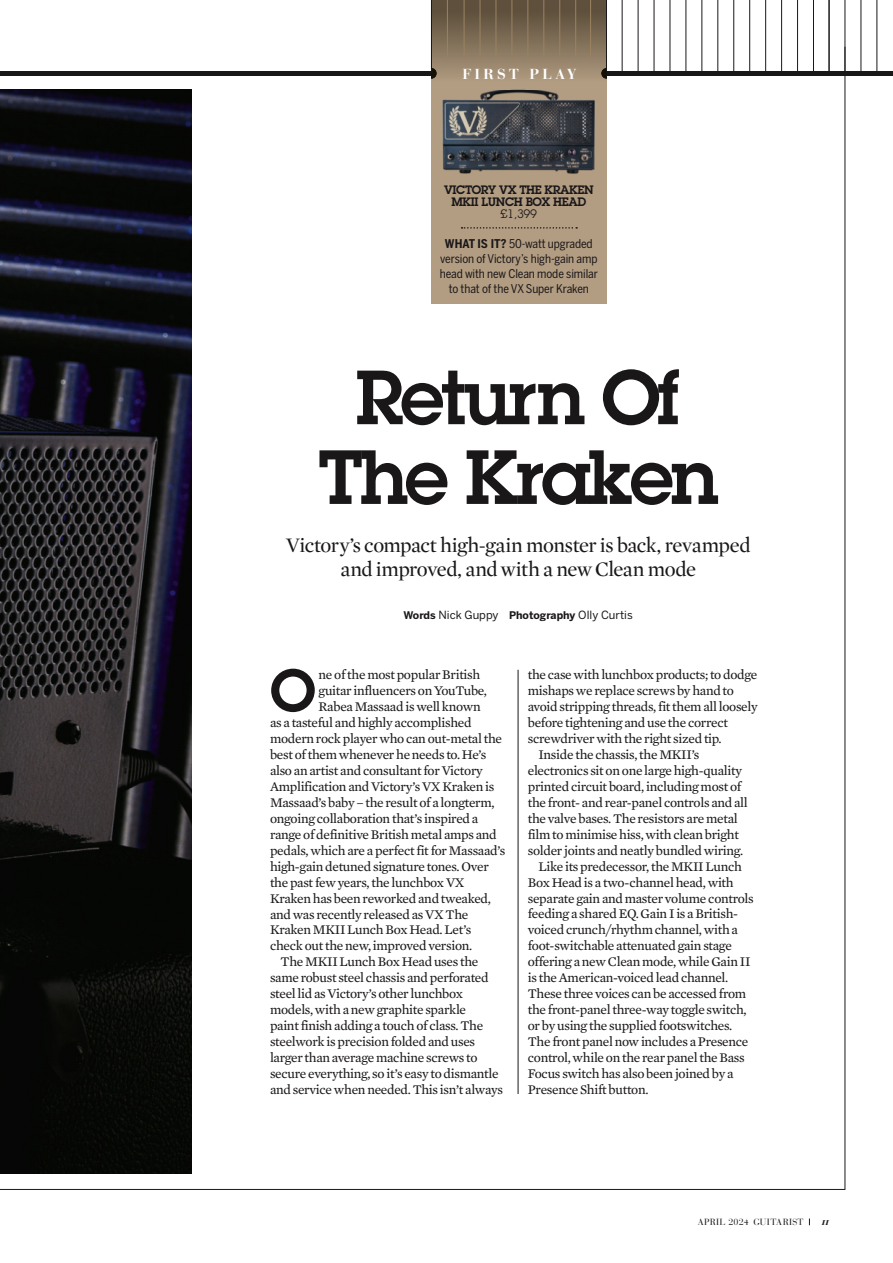
<style>
.page{position:relative;width:893px;height:1263px;background:#fff}
.page>*{position:absolute;margin:0;border:0;box-sizing:border-box;transform-origin:0 0}
.t1{font:600 75px/79.8px "Lubalin Graph";letter-spacing:-.04em;color:#1a1719;text-align:center}
.t2{font:600 58.2px "Lubalin Graph";color:#1a1719}
.t3{font:21px/23.9px "Mercury Display";letter-spacing:-.025em;color:#1a1719;text-align:center}
.t4{font:700 14.4px "Bauer Bodoni";letter-spacing:.23em;color:#fff}
.t5{font:13.5px "Mercury Text G2";letter-spacing:-.02em;color:#1a1719}
.t6{font:12px/15px "Benton Sans Condensed";letter-spacing:-.005em;color:#1a1719;text-align:center}
.t7{font:600 12px/12px "Lubalin Graph";letter-spacing:-.03em;color:#1a1719;text-align:center}
.t8{font:12px "Lubalin Graph";color:#1a1719}
.t9{font:11.25px "Benton Sans";color:#1a1719}
.t10{font:10.5px "Bauer Bodoni Bold Italic Os F";color:#1a1719}
.t11{font:9px "Bauer Bodoni";letter-spacing:.03em;color:#1a1719}
.s1{font-weight:700}
.s2{font-weight:700;font-size:10.5px}
</style>
<div class="page">
<hr style="left:518px;top:670px;width:1px;height:424px;background:#1a1719">
<hr style="left:845px;top:47px;width:1px;height:1142px;background:#1a1719">
<hr style="left:0;top:1189px;width:845px;height:1px;background:#1a1719">
<img style="left:0;top:89px;width:191px;height:1085px">
<div style="left:0;top:71px;width:845px;height:5px;background:#1a1719"></div>
<div style="left:544px;top:71px;width:349px;height:5px;background:#1a1719"></div>
<hr style="left:765px;top:0;width:1px;height:71px;background:#1a1719">
<hr style="left:781px;top:0;width:1px;height:71px;background:#1a1719">
<hr style="left:845px;top:0;width:1px;height:73px;background:#1a1719">
<hr style="left:622px;top:0;width:1px;height:72px;background:#1a1719">
<hr style="left:638px;top:0;width:1px;height:72px;background:#1a1719">
<hr style="left:654px;top:0;width:1px;height:72px;background:#1a1719">
<hr style="left:670px;top:0;width:1px;height:72px;background:#1a1719">
<hr style="left:686px;top:0;width:1px;height:72px;background:#1a1719">
<hr style="left:702px;top:0;width:1px;height:72px;background:#1a1719">
<hr style="left:718px;top:0;width:1px;height:72px;background:#1a1719">
<hr style="left:733px;top:0;width:1px;height:71px;background:#1a1719">
<hr style="left:749px;top:0;width:1px;height:71px;background:#1a1719">
<hr style="left:797px;top:0;width:1px;height:71px;background:#1a1719">
<hr style="left:861px;top:0;width:1px;height:71px;background:#1a1719">
<hr style="left:813px;top:0;width:1px;height:71px;background:#1a1719">
<hr style="left:877px;top:0;width:1px;height:71px;background:#1a1719">
<hr style="left:829px;top:0;width:1px;height:72px;background:#1a1719">
<div style="left:431px;top:0;width:176px;height:304px;background:#b29d82"></div>
<img style="left:432px;top:0;width:174px;height:74px">
<svg style="left:431px;top:68px;width:6px;height:11px"></svg>
<svg style="left:601px;top:68px;width:6px;height:11px"></svg>
<hr style="left:431px;top:0;width:1px;height:72px;background:#1a1719">
<svg style="left:462px;top:227px;width:115px;height:2px"></svg>
<hr style="left:606px;top:0;width:1px;height:71px;background:#1a1719">
<hr style="left:590px;top:0;width:1px;height:57px;background:#9c8360">
<hr style="left:464px;top:0;width:1px;height:57px;background:#9c8360">
<hr style="left:447px;top:0;width:1px;height:57px;background:#9c8360">
<hr style="left:480px;top:0;width:1px;height:57px;background:#9c8360">
<hr style="left:496px;top:0;width:1px;height:57px;background:#9c8360">
<hr style="left:512px;top:0;width:1px;height:57px;background:#9c8360">
<hr style="left:528px;top:0;width:1px;height:57px;background:#9c8360">
<hr style="left:544px;top:0;width:1px;height:57px;background:#9c8360">
<hr style="left:559px;top:0;width:1px;height:57px;background:#9c8360">
<hr style="left:575px;top:0;width:1px;height:57px;background:#9c8360">
<img style="left:442px;top:89px;width:153px;height:85px">
<p class="t4" style="left:462px;top:65px;width:116px">FIRST PLAY</p>
<p class="t7" style="left:444px;top:183px;width:151px">VICTORY VX THE KRAKEN<br>MKII LUNCH BOX HEAD</p>
<p class="t8" style="left:501px;top:206px;width:38px">£1,399</p>
<p class="t6" style="left:440px;top:236px;width:160px"><span class="s1">WHAT IS IT?</span> 50-watt upgraded version of Victory’s high-gain amp head with new Clean mode similar to that of the VX Super Kraken</p>
<h1 class="t1" style="left:318px;top:357px;width:402px">Return Of<br>The Kraken</h1>
<h3 class="t3" style="left:286px;top:533px;width:466px">Victory’s compact high-gain monster is back, revamped and improved, and with a new Clean mode</h3>
<p class="t9" style="left:404px;top:608px;width:231px"><span class="s2">Words</span> Nick Guppy <span class="s2">Photography</span> Olly Curtis</p>
<h2 class="t2" style="left:270px;top:652px;width:47px">O</h2>
<p class="t5" style="left:319px;top:667px;width:163px">ne of the most popular British</p>
<p class="t5" style="left:319px;top:683px;width:170px">guitar influencers on YouTube,</p>
<p class="t5" style="left:319px;top:699px;width:164px">Rabea Massaad is well known</p>
<p class="t5" style="left:270px;top:715px;width:203px">as a tasteful and highly accomplished</p>
<p class="t5" style="left:270px;top:731px;width:233px">modern rock player who can out-metal the</p>
<p class="t5" style="left:270px;top:747px;width:218px">best of them whenever he needs to. He’s</p>
<p class="t5" style="left:270px;top:762px;width:214px">also an artist and consultant for Victory</p>
<p class="t5" style="left:270px;top:778px;width:226px">Amplification and Victory’s VX Kraken is</p>
<p class="t5" style="left:270px;top:794px;width:226px">Massaad’s baby – the result of a longterm,</p>
<p class="t5" style="left:270px;top:810px;width:210px">ongoing collaboration that’s inspired a</p>
<p class="t5" style="left:270px;top:826px;width:228px">range of definitive British metal amps and</p>
<p class="t5" style="left:270px;top:842px;width:237px">pedals, which are a perfect fit for Massaad’s</p>
<p class="t5" style="left:270px;top:858px;width:220px">high-gain detuned signature tones. Over</p>
<p class="t5" style="left:270px;top:874px;width:196px">the past few years, the lunchbox VX</p>
<p class="t5" style="left:270px;top:890px;width:222px">Kraken has been reworked and tweaked,</p>
<p class="t5" style="left:270px;top:906px;width:200px">and was recently released as VX The</p>
<p class="t5" style="left:270px;top:922px;width:203px">Kraken MKII Lunch Box Head. Let’s</p>
<p class="t5" style="left:270px;top:938px;width:204px">check out the new, improved version.</p>
<p class="t5" style="left:281px;top:954px;width:199px">The MKII Lunch Box Head uses the</p>
<p class="t5" style="left:270px;top:970px;width:220px">same robust steel chassis and perforated</p>
<p class="t5" style="left:270px;top:986px;width:195px">steel lid as Victory’s other lunchbox</p>
<p class="t5" style="left:270px;top:1002px;width:198px">models, with a new graphite sparkle</p>
<p class="t5" style="left:270px;top:1018px;width:215px">paint finish adding a touch of class. The</p>
<p class="t5" style="left:270px;top:1033px;width:207px">steelwork is precision folded and uses</p>
<p class="t5" style="left:270px;top:1049px;width:209px">larger than average machine screws to</p>
<p class="t5" style="left:270px;top:1065px;width:230px">secure everything, so it’s easy to dismantle</p>
<p class="t5" style="left:270px;top:1081px;width:235px">and service when needed. This isn’t always</p>
<p class="t5" style="left:528px;top:667px;width:231px">the case with lunchbox products; to dodge</p>
<p class="t5" style="left:528px;top:683px;width:208px">mishaps we replace screws by hand to</p>
<p class="t5" style="left:528px;top:699px;width:231px">avoid stripping threads, fit them all loosely</p>
<p class="t5" style="left:528px;top:715px;width:202px">before tightening and use the correct</p>
<p class="t5" style="left:528px;top:731px;width:195px">screwdriver with the right sized tip.</p>
<p class="t5" style="left:538px;top:746px;width:163px">Inside the chassis, the MKII’s</p>
<p class="t5" style="left:528px;top:762px;width:216px">electronics sit on one large high-quality</p>
<p class="t5" style="left:528px;top:778px;width:215px">printed circuit board, including most of</p>
<p class="t5" style="left:528px;top:794px;width:221px">the front- and rear-panel controls and all</p>
<p class="t5" style="left:528px;top:810px;width:211px">the valve bases. The resistors are metal</p>
<p class="t5" style="left:528px;top:826px;width:213px">film to minimise hiss, with clean bright</p>
<p class="t5" style="left:528px;top:842px;width:217px">solder joints and neatly bundled wiring.</p>
<p class="t5" style="left:538px;top:858px;width:205px">Like its predecessor, the MKII Lunch</p>
<p class="t5" style="left:528px;top:874px;width:207px">Box Head is a two-channel head, with</p>
<p class="t5" style="left:528px;top:890px;width:227px">separate gain and master volume controls</p>
<p class="t5" style="left:528px;top:906px;width:212px">feeding a shared EQ. Gain I is a British-</p>
<p class="t5" style="left:528px;top:922px;width:212px">voiced crunch/rhythm channel, with a</p>
<p class="t5" style="left:528px;top:938px;width:206px">foot-switchable attenuated gain stage</p>
<p class="t5" style="left:528px;top:954px;width:224px">offering a new Clean mode, while Gain II</p>
<p class="t5" style="left:528px;top:970px;width:202px">is the American-voiced lead channel.</p>
<p class="t5" style="left:528px;top:986px;width:220px">These three voices can be accessed from</p>
<p class="t5" style="left:528px;top:1002px;width:220px">the front-panel three-way toggle switch,</p>
<p class="t5" style="left:528px;top:1018px;width:206px">or by using the supplied footswitches.</p>
<p class="t5" style="left:528px;top:1033px;width:222px">The front panel now includes a Presence</p>
<p class="t5" style="left:528px;top:1049px;width:218px">control, while on the rear panel the Bass</p>
<p class="t5" style="left:528px;top:1065px;width:207px">Focus switch has also been joined by a</p>
<p class="t5" style="left:528px;top:1081px;width:122px">Presence Shift button.</p>
<p class="t11" style="left:698px;top:1217px;width:107px">APRIL 2024 GUITARIST</p>
<p class="t10" style="left:822px;top:1215px;width:9px">11</p>
</div>
